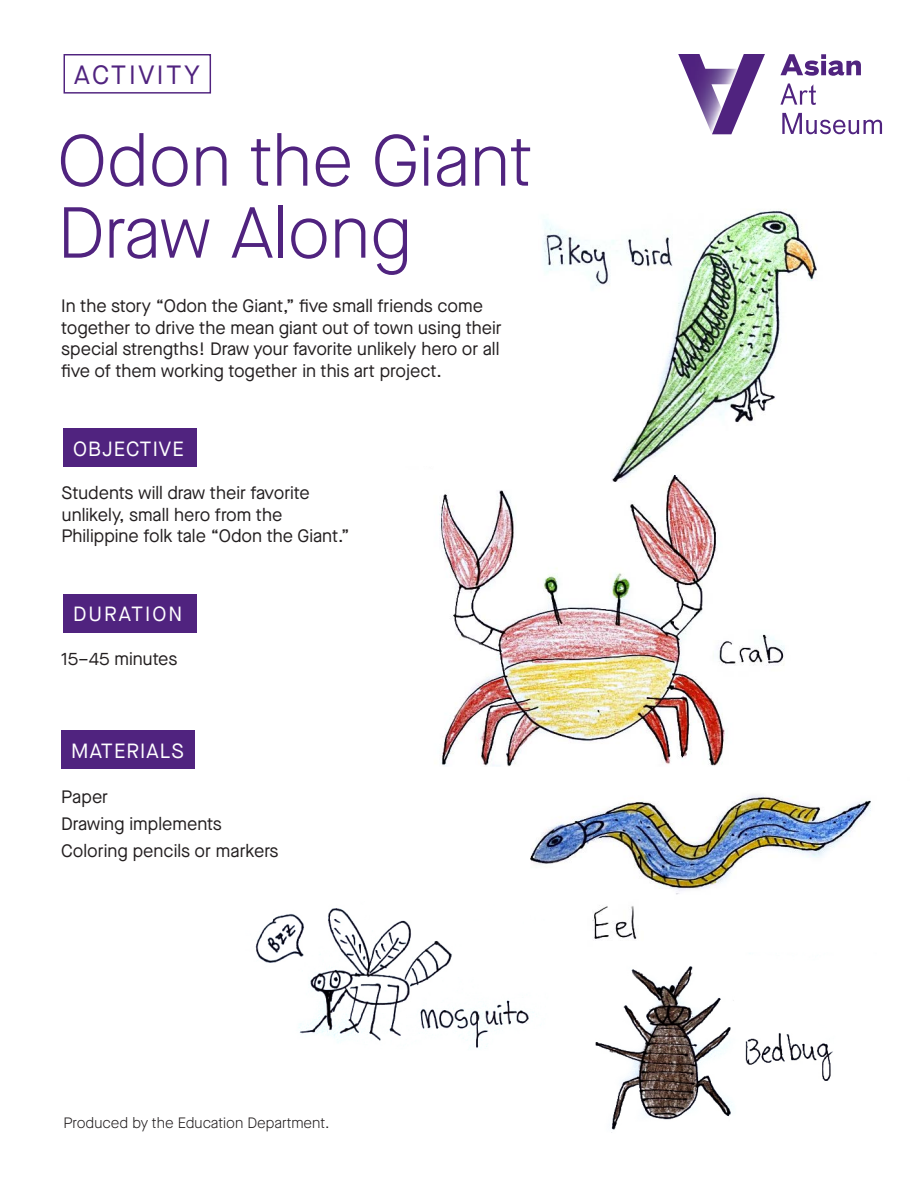
<style>
.page{position:relative;width:918px;height:1188px;background:#fff}
.page>*{position:absolute;margin:0;border:0;box-sizing:border-box;transform-origin:0 0}
.t1{font:300 72px "Maison Neue";color:#50237f}
.t2{font:26.4px "Maison Neue";letter-spacing:.1em;color:#50237f}
.t3{font:20.55px "Maison Neue";letter-spacing:.05em;color:#fff}
.t4{font:20.55px "Maison Neue";letter-spacing:.1em;color:#fff}
.t5{font:18px/21.6px "Maison Neue";color:#231f20}
.t6{font:300 15px "Maison Neue";color:#231f20}
</style>
<div class="page">
<img style="left:543px;top:209px;width:274px;height:258px">
<div style="left:64px;top:54px;width:147px;height:40px;border:1px solid #50237f"></div>
<svg style="left:780px;top:84px;width:36px;height:21px"></svg>
<svg style="left:782px;top:113px;width:100px;height:21px"></svg>
<svg style="left:780px;top:54px;width:81px;height:22px"></svg>
<img style="left:678px;top:54px;width:34px;height:79px">
<svg style="left:712px;top:54px;width:53px;height:80px"></svg>
<div style="left:63px;top:594px;width:133px;height:38px;background:#50237f"></div>
<div style="left:63px;top:429px;width:134px;height:38px;background:#50237f"></div>
<div style="left:61px;top:731px;width:134px;height:38px;background:#50237f"></div>
<img style="left:439px;top:467px;width:346px;height:300px">
<img style="left:530px;top:795px;width:341px;height:144px">
<img style="left:596px;top:966px;width:237px;height:167px">
<img style="left:255px;top:901px;width:294px;height:149px">
<p class="t2" style="left:74px;top:57px;width:127px">ACTIVITY</p>
<p class="t1" style="left:58px;top:114px;width:476px">Odon the Giant</p>
<p class="t1" style="left:58px;top:186px;width:356px">Draw Along</p>
<p class="t5" style="left:61px;top:295px;width:442px">In the story “Odon the Giant,” five small friends come together to drive the mean giant out of town using their special strengths! Draw your favorite unlikely hero or all five of them working together in this art project.</p>
<p class="t3" style="left:73px;top:435px;width:112px">OBJECTIVE</p>
<p class="t5" style="left:61px;top:482px;width:290px">Students will draw their favorite unlikely, small hero from the<br>Philippine folk tale “Odon the Giant.”</p>
<p class="t4" style="left:73px;top:600px;width:111px">DURATION</p>
<p class="t5" style="left:61px;top:647px;width:118px">15–45 minutes</p>
<p class="t3" style="left:71px;top:737px;width:114px">MATERIALS</p>
<p class="t5" style="left:61px;top:786px;width:48px">Paper</p>
<p class="t5" style="left:61px;top:813px;width:162px">Drawing implements</p>
<p class="t5" style="left:61px;top:840px;width:219px">Coloring pencils or markers</p>
<p class="t6" style="left:64px;top:1113px;width:268px">Produced by the Education Department.</p>
</div>
